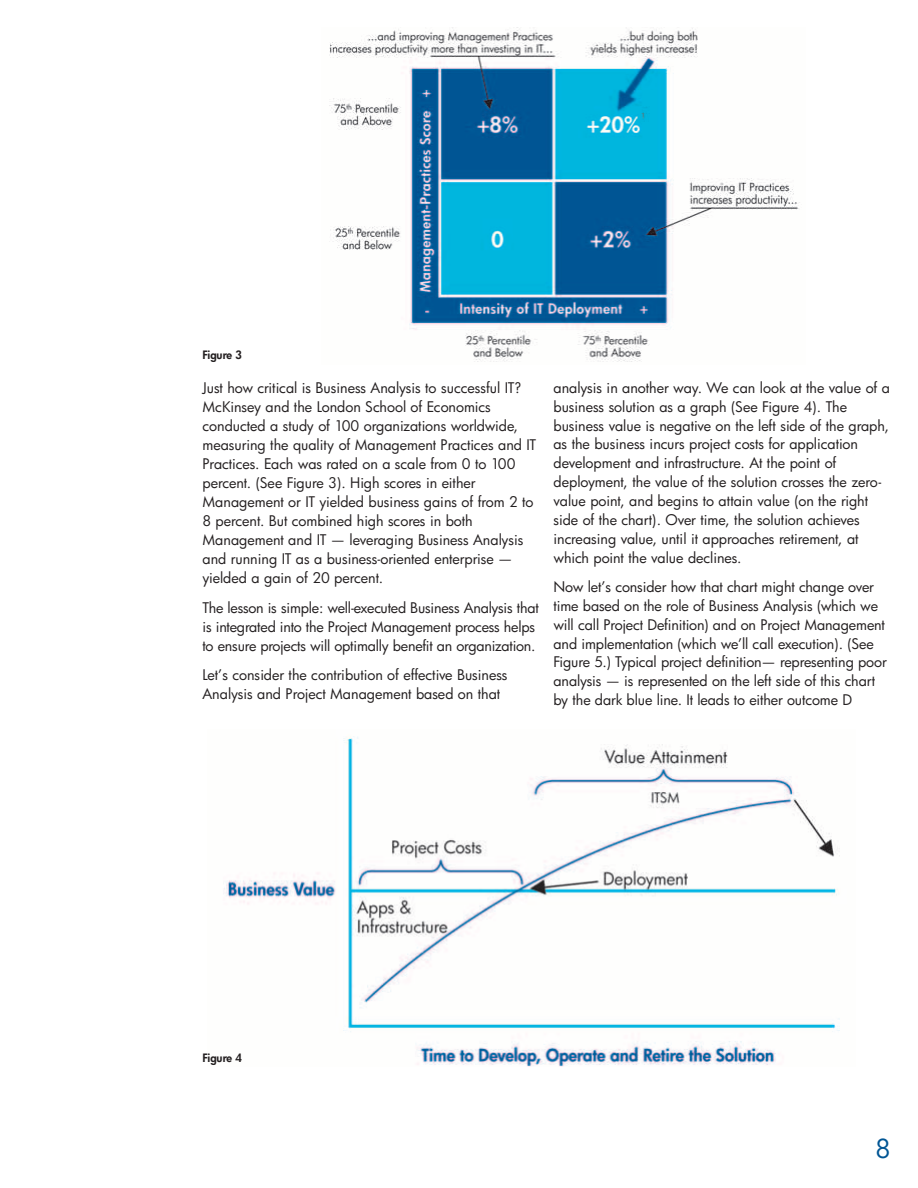
<style>
.page{position:relative;width:918px;height:1188px;background:#fff}
.page>*{position:absolute;margin:0;border:0;box-sizing:border-box;transform-origin:0 0}
.t1{font:25.5px "Futura Bk";color:#005594}
.t2{font:14.25px/18.9px "Futura Bk";letter-spacing:-.005em;color:#231f20}
.t3{font:11.25px "Futura Hv";color:#231f20}
</style>
<div class="page">
<img style="left:224px;top:736px;width:616px;height:330px">
<img style="left:329px;top:27px;width:471px;height:335px">
<p class="t3" style="left:202px;top:349px;width:41px">Figure 3</p>
<p class="t2" style="left:202px;top:379px;width:335px">Just how critical is Business Analysis to successful IT?<br>McKinsey and the London School of Economics conducted a study of 100 organizations worldwide, measuring the quality of Management Practices and IT Practices. Each was rated on a scale from 0 to 100 percent. (See Figure 3). High scores in either Management or IT yielded business gains of from 2 to 8 percent. But combined high scores in both Management and IT — leveraging Business Analysis and running IT as a business-oriented enterprise — yielded a gain of 20 percent.</p>
<p class="t2" style="left:202px;top:600px;width:338px">The lesson is simple: well-executed Business Analysis that is integrated into the Project Management process helps to ensure projects will optimally benefit an organization.</p>
<p class="t2" style="left:202px;top:667px;width:307px">Let’s consider the contribution of effective Business<br>Analysis and Project Management based on that</p>
<p class="t2" style="left:554px;top:379px;width:338px">analysis in another way. We can look at the value of a business solution as a graph (See Figure 4). The business value is negative on the left side of the graph, as the business incurs project costs for application development and infrastructure. At the point of deployment, the value of the solution crosses the zero&shy;value point, and begins to attain value (on the right side of the chart). Over time, the solution achieves increasing value, until it approaches retirement, at which point the value declines.</p>
<p class="t2" style="left:554px;top:579px;width:335px">Now let’s consider how that chart might change over time based on the role of Business Analysis (which we will call Project Definition) and on Project Management and implementation (which we’ll call execution). (See Figure 5.) Typical project definition— representing poor analysis — is represented on the left side of this chart by the dark blue line. It leads to either outcome D</p>
<p class="t3" style="left:202px;top:1053px;width:41px">Figure 4</p>
<h1 class="t1" style="left:875px;top:1137px;width:17px">8</h1>
</div>
